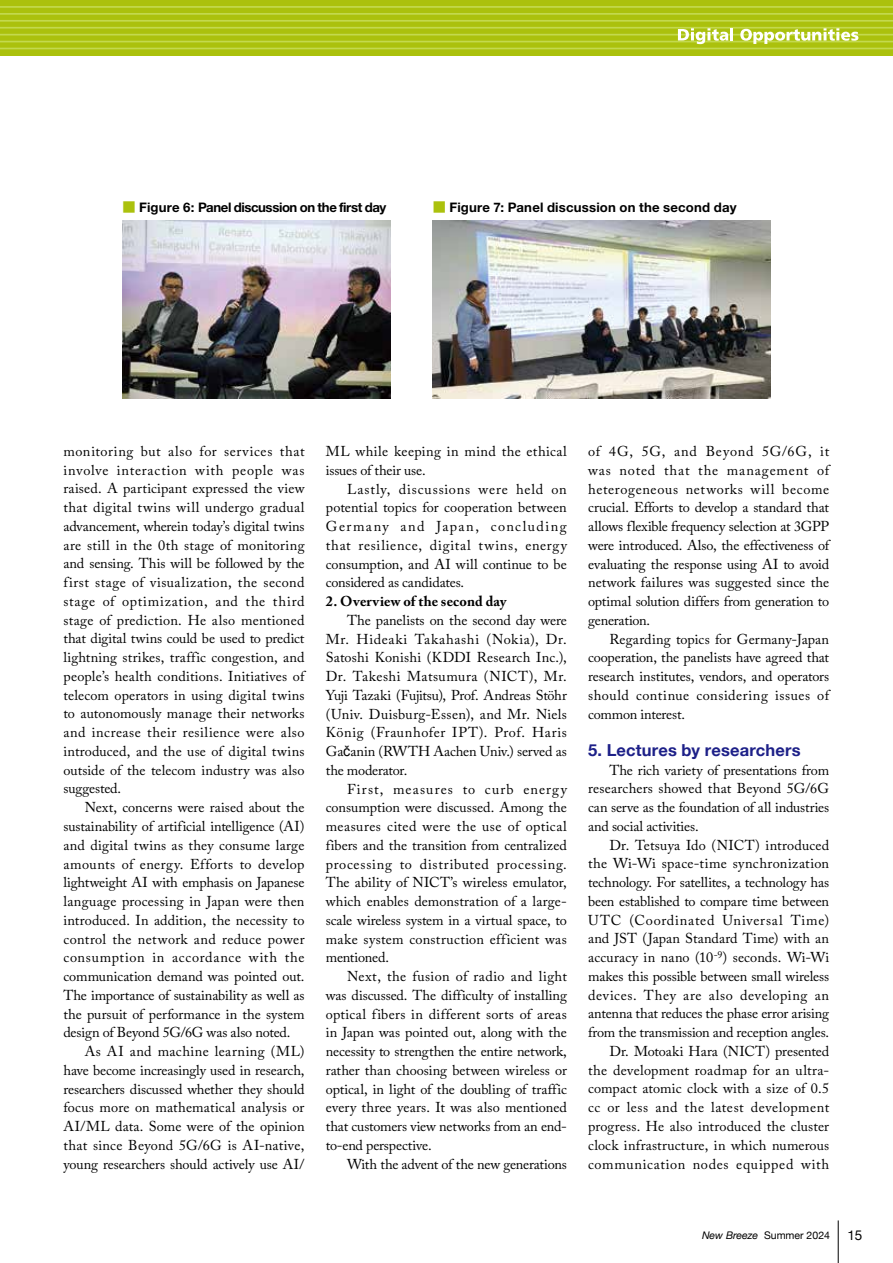
<style>
.page{position:relative;width:893px;height:1263px;background:#fff}
.page>*{position:absolute;margin:0;border:0;box-sizing:border-box;transform-origin:0 0}
.t1{font:700 16.5px "Helvetica Neue";letter-spacing:.01em;color:#1d2088}
.t2{font:14.25px/18.8px "Adobe Caslon Pro";letter-spacing:.005em;color:#000;text-align:justify}
.t3{font:14.25px "Adobe Caslon Pro";letter-spacing:-.015em;color:#000}
.t4{font:14.25px "Adobe Caslon Pro";letter-spacing:.03em;color:#000}
.t5{font:14.25px "Adobe Caslon Pro";letter-spacing:.025em;color:#000}
.t6{font:14.25px "Adobe Caslon Pro";letter-spacing:.045em;color:#000}
.t7{font:14.25px "Adobe Caslon Pro";letter-spacing:.035em;color:#000}
.t8{font:700 14.25px "Adobe Caslon Pro";letter-spacing:.01em;color:#000}
.t9{font:13.5px "Helvetica Neue";color:#000}
.t10{font:700 13.2px "Helvetica Neue LT Std";letter-spacing:.01em;color:#000}
.t11{font:700 13.2px "Helvetica Neue LT Std";letter-spacing:-.03em;color:#000}
.t12{font:10.5px "Helvetica Neue";color:#000}
.s1{font-family:"Shin Go Pro";font-weight:400;color:#abc10d}
.s2{font-family:"Arial"}
.s3{font-style:italic}
</style>
<div class="page">
<div style="left:0;top:0;width:893px;height:55px;background:#abc10d"></div>
<hr style="left:0;top:6px;width:893px;height:2px;background:#c3d94e">
<hr style="left:0;top:13px;width:893px;height:2px;background:#c3d94e">
<hr style="left:0;top:20px;width:893px;height:2px;background:#c3d94e">
<hr style="left:0;top:27px;width:893px;height:2px;background:#c3d94e">
<hr style="left:0;top:34px;width:893px;height:1px;background:#c3d94e">
<hr style="left:0;top:41px;width:893px;height:1px;background:#c3d94e">
<hr style="left:0;top:48px;width:893px;height:1px;background:#c3d94e">
<svg style="left:678px;top:28px;width:55px;height:16px"></svg>
<svg style="left:740px;top:28px;width:118px;height:16px"></svg>
<hr style="left:838px;top:1220px;width:1px;height:43px;background:#000">
<img style="left:122px;top:220px;width:268px;height:179px">
<img style="left:433px;top:220px;width:337px;height:179px">
<p class="t11" style="left:122px;top:199px;width:265px"><span class="s1">■</span> Figure 6: Panel discussion on the first day</p>
<p class="t10" style="left:433px;top:199px;width:305px"><span class="s1">■</span> Figure 7: Panel discussion on the second day</p>
<p class="t2" style="left:63px;top:442px;width:243px">monitoring but also for services that involve interaction with people was raised. A participant expressed the view that digital twins will undergo gradual advancement, wherein today’s digital twins are still in the 0th stage of monitoring and sensing. This will be followed by the first stage of visualization, the second stage of optimization, and the third stage of prediction. He also mentioned that digital twins could be used to predict lightning strikes, traffic congestion, and people’s health conditions. Initiatives of telecom operators in using digital twins to autonomously manage their networks and increase their resilience were also introduced, and the use of digital twins outside of the telecom industry was also suggested.</p>
<p class="t2" style="left:85px;top:798px;width:221px">Next, concerns were raised about the</p>
<p class="t2" style="left:63px;top:817px;width:243px">sustainability of artificial intelligence (AI)</p>
<p class="t2" style="left:63px;top:835px;width:242px">and digital twins as they consume large</p>
<p class="t4" style="left:63px;top:855px;width:243px">amounts of energy. Efforts to develop</p>
<p class="t3" style="left:63px;top:874px;width:243px">lightweight AI with emphasis on Japanese</p>
<p class="t2" style="left:63px;top:892px;width:242px">language processing in Japan were then</p>
<p class="t2" style="left:63px;top:910px;width:243px">introduced. In addition, the necessity to</p>
<p class="t5" style="left:63px;top:930px;width:243px">control the network and reduce power</p>
<p class="t6" style="left:63px;top:949px;width:243px">consumption in accordance with the</p>
<p class="t2" style="left:63px;top:967px;width:243px">communication demand was pointed out.</p>
<p class="t2" style="left:63px;top:985px;width:243px">The importance of sustainability as well as</p>
<p class="t2" style="left:63px;top:1004px;width:243px">the pursuit of performance in the system</p>
<p class="t3" style="left:63px;top:1024px;width:229px">design of Beyond 5G/6G was also noted.</p>
<p class="t7" style="left:85px;top:1043px;width:221px">As AI and machine learning (ML)</p>
<p class="t2" style="left:63px;top:1060px;width:243px">have become increasingly used in research,</p>
<p class="t2" style="left:63px;top:1079px;width:243px">researchers discussed whether they should</p>
<p class="t2" style="left:63px;top:1098px;width:243px">focus more on mathematical analysis or</p>
<p class="t2" style="left:63px;top:1117px;width:243px">AI/ML data. Some were of the opinion</p>
<p class="t2" style="left:63px;top:1135px;width:243px">that since Beyond 5G/6G is AI-native,</p>
<p class="t2" style="left:63px;top:1154px;width:243px">young researchers should actively use AI/</p>
<p class="t2" style="left:326px;top:442px;width:243px">ML while keeping in mind the ethical issues of their use.</p>
<p class="t2" style="left:326px;top:479px;width:243px;text-indent:21px">Lastly, discussions were held on potential topics for cooperation between Germany and Japan, concluding that resilience, digital twins, energy consumption, and AI will continue to be considered as candidates.</p>
<p class="t8" style="left:326px;top:593px;width:182px">2. Overview of the second day</p>
<p class="t2" style="left:326px;top:610px;width:243px;text-indent:21px">The panelists on the second day were Mr. Hideaki Takahashi (Nokia), Dr.<br>Satoshi Konishi (KDDI Research Inc.), Dr. Takeshi Matsumura (NICT), Mr.<br>Yuji Tazaki (Fujitsu), Prof. Andreas Stöhr (Univ. Duisburg-Essen), and Mr. Niels König (Fraunhofer IPT). Prof. Haris Ga<span class="s2">č</span>anin (RWTH Aachen Univ.) served as the moderator.</p>
<p class="t2" style="left:326px;top:779px;width:243px;text-indent:21px">First, measures to curb energy consumption were discussed. Among the measures cited were the use of optical fibers and the transition from centralized processing to distributed processing.<br>The ability of NICT’s wireless emulator, which enables demonstration of a large&shy;scale wireless system in a virtual space, to make system construction efficient was mentioned.</p>
<p class="t2" style="left:326px;top:967px;width:243px;text-indent:21px">Next, the fusion of radio and light was discussed. The difficulty of installing optical fibers in different sorts of areas in Japan was pointed out, along with the necessity to strengthen the entire network, rather than choosing between wireless or optical, in light of the doubling of traffic every three years. It was also mentioned that customers view networks from an end&shy;to-end perspective.</p>
<p class="t3" style="left:347px;top:1155px;width:221px">With the advent of the new generations</p>
<p class="t2" style="left:588px;top:442px;width:243px">of 4G, 5G, and Beyond 5G/6G, it was noted that the management of heterogeneous networks will become crucial. Efforts to develop a standard that allows flexible frequency selection at 3GPP were introduced. Also, the effectiveness of evaluating the response using AI to avoid network failures was suggested since the optimal solution differs from generation to generation.</p>
<p class="t2" style="left:588px;top:629px;width:243px;text-indent:21px">Regarding topics for Germany-Japan cooperation, the panelists have agreed that research institutes, vendors, and operators should continue considering issues of common interest.</p>
<p class="t1" style="left:588px;top:737px;width:214px">5. Lectures by researchers</p>
<p class="t2" style="left:588px;top:760px;width:243px;text-indent:21px">The rich variety of presentations from researchers showed that Beyond 5G/6G can serve as the foundation of all industries and social activities.</p>
<p class="t2" style="left:588px;top:835px;width:243px;text-align:right">Dr. Tetsuya Ido (NICT) introduced the Wi-Wi space-time synchronization technology. For satellites, a technology has been established to compare time between UTC (Coordinated Universal Time) and JST (Japan Standard Time) with an accuracy in nano (10<sup>-9</sup>) seconds. Wi-Wi makes this possible between small wireless devices. They are also developing an antenna that reduces the phase error arising from the transmission and reception angles.<br>Dr. Motoaki Hara (NICT) presented the development roadmap for an ultra&shy;compact atomic clock with a size of 0.5 cc or less and the latest development progress. He also introduced the cluster clock infrastructure, in which numerous communication nodes equipped with</p>
<p class="t12" style="left:702px;top:1227px;width:129px"><span class="s3">New Breeze</span> Summer 2024</p>
<p class="t9" style="left:847px;top:1225px;width:17px">15</p>
</div>
